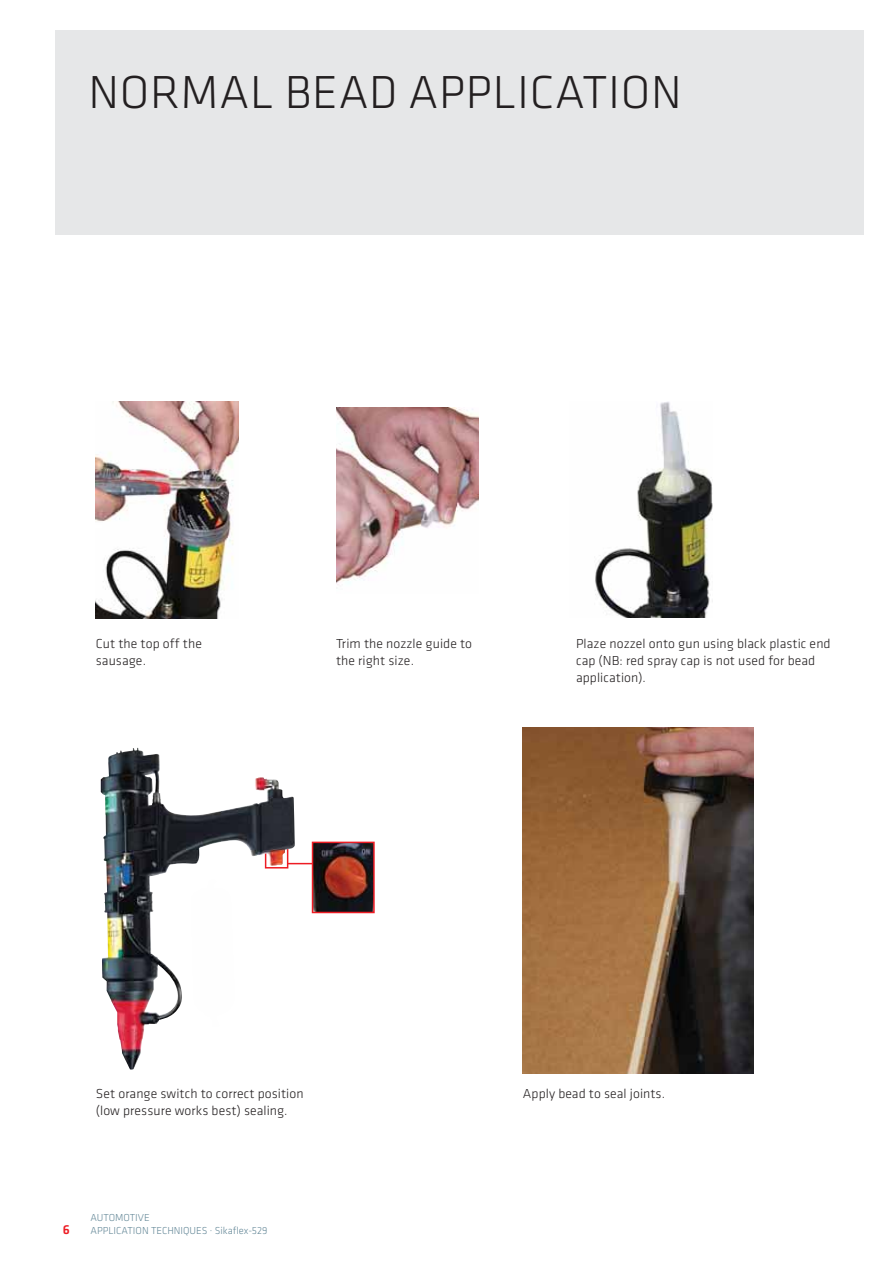
<style>
.page{position:relative;width:893px;height:1263px;background:#fff}
.page>*{position:absolute;margin:0;border:0;box-sizing:border-box;transform-origin:0 0}
.t1{font:300 48px "Klavika";letter-spacing:.015em;color:#231f20}
.t2{font:300 13.5px/17px "Klavika";letter-spacing:.005em;color:#231f20}
.t3{font:500 13.5px "Klavika";color:#ed1c24}
.t4{font:300 10.5px/12.6px "Klavika";color:#638797}
</style>
<div class="page">
<div style="left:55px;top:30px;width:809px;height:204px;background:#e6e7e8"></div>
<img style="left:96px;top:402px;width:143px;height:216px">
<img style="left:336px;top:408px;width:143px;height:177px">
<img style="left:523px;top:727px;width:230px;height:347px">
<img style="left:595px;top:402px;width:117px;height:216px">
<img style="left:295px;top:841px;width:80px;height:73px">
<img style="left:101px;top:748px;width:194px;height:322px">
<h1 class="t1" style="left:89px;top:74px;width:595px">NORMAL BEAD APPLICATION</h1>
<p class="t2" style="left:96px;top:636px;width:108px">Cut the top off the sausage.</p>
<p class="t2" style="left:336px;top:636px;width:138px">Trim the nozzle guide to the right size.</p>
<p class="t2" style="left:576px;top:636px;width:256px">Plaze nozzel onto gun using black plastic end cap (NB: red spray cap is not used for bead application).</p>
<p class="t2" style="left:96px;top:1086px;width:209px">Set orange switch to correct position (low pressure works best) sealing.</p>
<p class="t3" style="left:63px;top:1221px;width:9px">6</p>
<p class="t4" style="left:90px;top:1212px;width:179px">AUTOMOTIVE<br>APPLICATION TECHNIQUES · Sikaflex-529</p>
<p class="t2" style="left:523px;top:1086px;width:144px">Apply bead to seal joints.</p>
</div>
